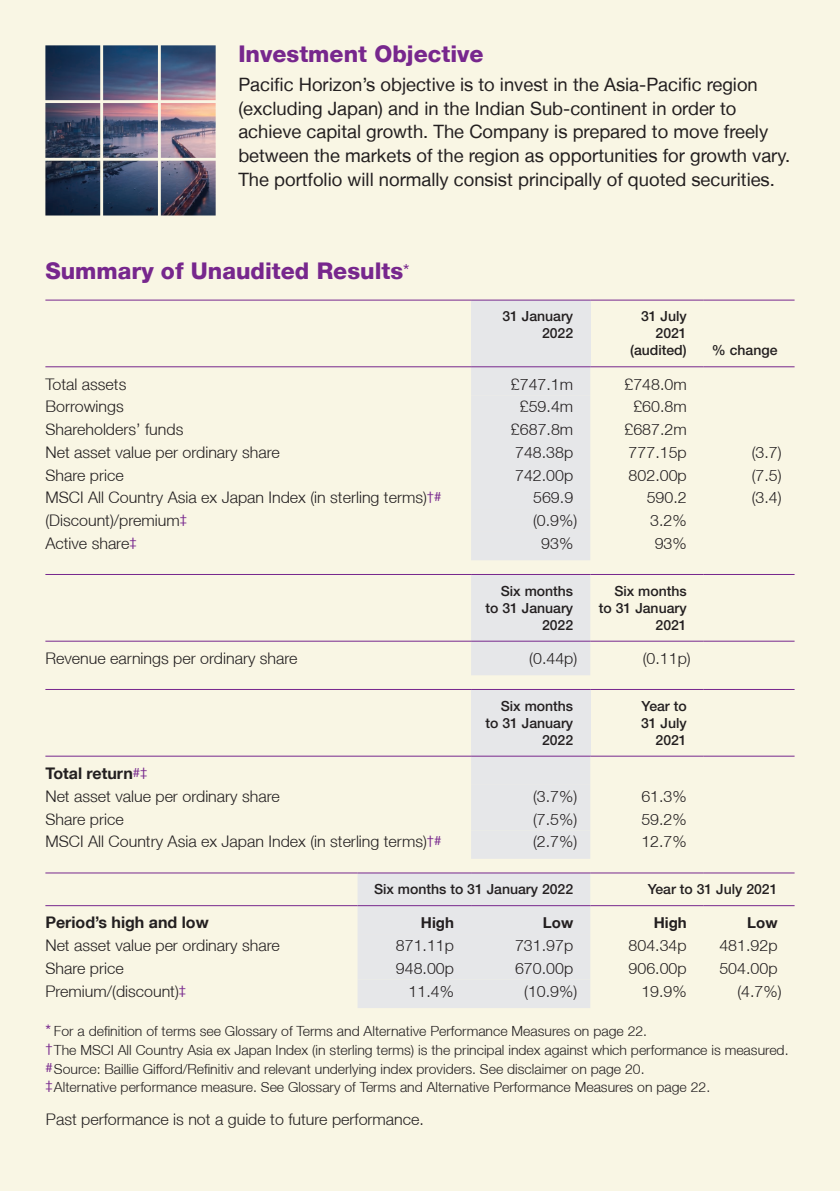
<style>
.page{position:relative;width:840px;height:1191px;background:#fff}
.page>*{position:absolute;margin:0;border:0;box-sizing:border-box;transform-origin:0 0}
.t1{font:800 23px "Helvetica Neue LT";color:#77278d}
.t2{font:18.4px/23.6px "Helvetica Neue LT";color:#231f20}
.t3{font:300 16px/22.8px "Helvetica Neue LT";color:#231f20}
.t4{font:700 16px "Helvetica Neue LT";color:#231f20}
.t5{font:700 15px "Helvetica Neue LT";color:#231f20}
.t6{font:300 14px/18.8px "Helvetica Neue LT";color:#231f20}
.t7{font:500 14px/17px "Helvetica Neue LT Std";color:#231f20;text-align:right}
.s1{font-weight:400;font-size:18px}
.s2{font-weight:400;font-size:13px;color:#77278d}
.s3{font-weight:700}
.s4{font-weight:400;font-size:16px;color:#77278d}
</style>
<div class="page">
<div style="left:0;top:0;width:839px;height:1191px;background:#f9f6e4"></div>
<div style="left:471px;top:300px;width:119px;height:67px;background:#e6e7e9"></div>
<div style="left:471px;top:367px;width:119px;height:193px;background:#e6e7e9"></div>
<hr style="left:45px;top:299px;width:426px;height:1px;background:#77278d">
<hr style="left:590px;top:299px;width:113px;height:1px;background:#77278d">
<hr style="left:703px;top:299px;width:91px;height:1px;background:#77278d">
<hr style="left:703px;top:366px;width:91px;height:1px;background:#77278d">
<hr style="left:471px;top:299px;width:119px;height:1px;background:#77278d">
<hr style="left:45px;top:366px;width:426px;height:1px;background:#77278d">
<hr style="left:471px;top:366px;width:119px;height:1px;background:#77278d">
<hr style="left:590px;top:366px;width:113px;height:1px;background:#77278d">
<div style="left:471px;top:575px;width:119px;height:100px;background:#e6e7e9"></div>
<hr style="left:45px;top:574px;width:426px;height:1px;background:#77278d">
<hr style="left:590px;top:574px;width:113px;height:1px;background:#77278d">
<hr style="left:703px;top:574px;width:91px;height:1px;background:#77278d">
<hr style="left:703px;top:640px;width:91px;height:1px;background:#77278d">
<hr style="left:45px;top:640px;width:426px;height:1px;background:#77278d">
<hr style="left:471px;top:574px;width:119px;height:1px;background:#77278d">
<hr style="left:471px;top:640px;width:119px;height:1px;background:#77278d">
<hr style="left:590px;top:640px;width:113px;height:1px;background:#77278d">
<div style="left:471px;top:689px;width:119px;height:67px;background:#e6e7e9"></div>
<div style="left:471px;top:756px;width:119px;height:102px;background:#e6e7e9"></div>
<hr style="left:45px;top:689px;width:426px;height:1px;background:#77278d">
<hr style="left:45px;top:755px;width:426px;height:1px;background:#77278d">
<hr style="left:703px;top:755px;width:91px;height:1px;background:#77278d">
<hr style="left:703px;top:689px;width:91px;height:1px;background:#77278d">
<hr style="left:590px;top:689px;width:113px;height:1px;background:#77278d">
<hr style="left:471px;top:689px;width:119px;height:1px;background:#77278d">
<hr style="left:471px;top:755px;width:119px;height:1px;background:#77278d">
<hr style="left:590px;top:755px;width:113px;height:1px;background:#77278d">
<div style="left:357px;top:873px;width:233px;height:135px;background:#e6e7e9"></div>
<hr style="left:45px;top:872px;width:312px;height:1px;background:#77278d">
<hr style="left:45px;top:905px;width:312px;height:1px;background:#77278d">
<hr style="left:357px;top:872px;width:114px;height:1px;background:#77278d">
<hr style="left:471px;top:872px;width:119px;height:1px;background:#77278d">
<hr style="left:357px;top:905px;width:114px;height:1px;background:#77278d">
<hr style="left:471px;top:905px;width:119px;height:1px;background:#77278d">
<hr style="left:590px;top:905px;width:113px;height:1px;background:#77278d">
<hr style="left:703px;top:905px;width:91px;height:1px;background:#77278d">
<hr style="left:590px;top:872px;width:113px;height:1px;background:#77278d">
<hr style="left:703px;top:872px;width:91px;height:1px;background:#77278d">
<img style="left:45px;top:45px;width:170px;height:170px">
<h1 class="t1" style="left:238px;top:40px;width:246px">Investment Objective</h1>
<p class="t2" style="left:238px;top:72px;width:553px">Pacific Horizon’s objective is to invest in the Asia-Pacific region (excluding Japan) and in the Indian Sub-continent in order to achieve capital growth. The Company is prepared to move freely between the markets of the region as opportunities for growth vary.<br>The portfolio will normally consist principally of quoted securities.</p>
<h1 class="t1" style="left:45px;top:257px;width:365px">Summary of Unaudited Results<span class="s1">*</span></h1>
<p class="t7" style="left:502px;top:308px;width:72px">31 January<br>2022</p>
<p class="t7" style="left:629px;top:308px;width:58px">31 July<br>2021 (audited)</p>
<p class="t7" style="left:711px;top:342px;width:67px">% change</p>
<p class="t3" style="left:45px;top:372px;width:82px">Total assets</p>
<p class="t3" style="left:510px;top:372px;width:64px">£747.1m</p>
<p class="t3" style="left:624px;top:372px;width:64px">£748.0m</p>
<p class="t3" style="left:45px;top:395px;width:80px">Borrowings</p>
<p class="t3" style="left:519px;top:395px;width:55px">£59.4m</p>
<p class="t3" style="left:633px;top:395px;width:55px">£60.8m</p>
<p class="t3" style="left:45px;top:418px;width:139px">Shareholders’ funds</p>
<p class="t3" style="left:510px;top:418px;width:64px">£687.8m</p>
<p class="t3" style="left:624px;top:418px;width:64px">£687.2m</p>
<p class="t3" style="left:45px;top:440px;width:236px">Net asset value per ordinary share</p>
<p class="t3" style="left:515px;top:440px;width:60px">748.38p</p>
<p class="t3" style="left:628px;top:440px;width:60px">777.15p</p>
<p class="t3" style="left:751px;top:440px;width:31px">(3.7)</p>
<p class="t3" style="left:45px;top:463px;width:80px">Share price</p>
<p class="t3" style="left:515px;top:463px;width:60px">742.00p</p>
<p class="t3" style="left:628px;top:463px;width:60px">802.00p</p>
<p class="t3" style="left:751px;top:463px;width:31px">(7.5)</p>
<p class="t3" style="left:45px;top:486px;width:397px">MSCI All Country Asia ex Japan Index (in sterling terms)<span class="s2">†#</span></p>
<p class="t3" style="left:533px;top:486px;width:42px">569.9</p>
<p class="t3" style="left:646px;top:486px;width:42px">590.2</p>
<p class="t3" style="left:751px;top:486px;width:31px">(3.4)</p>
<p class="t3" style="left:45px;top:509px;width:143px">(Discount)/premium<span class="s2">‡</span></p>
<p class="t3" style="left:533px;top:509px;width:46px">(0.9%)</p>
<p class="t3" style="left:650px;top:509px;width:38px">3.2%</p>
<p class="t3" style="left:45px;top:531px;width:93px">Active share<span class="s2">‡</span></p>
<p class="t3" style="left:541px;top:531px;width:34px">93%</p>
<p class="t3" style="left:654px;top:531px;width:34px">93%</p>
<p class="t7" style="left:485px;top:582px;width:89px">Six months to 31 January<br>2022</p>
<p class="t7" style="left:598px;top:582px;width:89px">Six months to 31 January<br>2021</p>
<p class="t3" style="left:45px;top:646px;width:253px">Revenue earnings per ordinary share</p>
<p class="t3" style="left:529px;top:646px;width:50px">(0.44p)</p>
<p class="t3" style="left:642px;top:646px;width:50px">(0.11p)</p>
<p class="t7" style="left:485px;top:697px;width:89px">Six months to 31 January<br>2022</p>
<p class="t7" style="left:640px;top:697px;width:47px">Year to<br>31 July<br>2021</p>
<p class="t3" style="left:45px;top:761px;width:236px"><span class="s3">Total return</span><span class="s2">#‡<br></span>Net asset value per ordinary share</p>
<p class="t3" style="left:533px;top:784px;width:46px">(3.7%)</p>
<p class="t3" style="left:641px;top:784px;width:47px">61.3%</p>
<p class="t3" style="left:45px;top:807px;width:80px">Share price</p>
<p class="t3" style="left:533px;top:807px;width:46px">(7.5%)</p>
<p class="t3" style="left:641px;top:807px;width:47px">59.2%</p>
<p class="t3" style="left:45px;top:830px;width:397px">MSCI All Country Asia ex Japan Index (in sterling terms)<span class="s2">†#</span></p>
<p class="t3" style="left:533px;top:830px;width:46px">(2.7%)</p>
<p class="t3" style="left:641px;top:830px;width:47px">12.7%</p>
<p class="t7" style="left:374px;top:880px;width:200px">Six months to 31 January 2022</p>
<p class="t7" style="left:647px;top:880px;width:131px">Year to 31 July 2021</p>
<p class="t4" style="left:45px;top:912px;width:165px">Period’s high and low</p>
<p class="t5" style="left:420px;top:913px;width:35px">High</p>
<p class="t5" style="left:542px;top:913px;width:32px">Low</p>
<p class="t5" style="left:653px;top:913px;width:35px">High</p>
<p class="t5" style="left:746px;top:913px;width:32px">Low</p>
<p class="t3" style="left:45px;top:933px;width:236px">Net asset value per ordinary share</p>
<p class="t3" style="left:395px;top:933px;width:60px">871.11p</p>
<p class="t3" style="left:514px;top:933px;width:60px">731.97p</p>
<p class="t3" style="left:628px;top:933px;width:60px">804.34p</p>
<p class="t3" style="left:719px;top:933px;width:60px">481.92p</p>
<p class="t3" style="left:45px;top:956px;width:80px">Share price</p>
<p class="t3" style="left:395px;top:956px;width:60px">948.00p</p>
<p class="t3" style="left:514px;top:956px;width:60px">670.00p</p>
<p class="t3" style="left:628px;top:956px;width:60px">906.00p</p>
<p class="t3" style="left:719px;top:956px;width:60px">504.00p</p>
<p class="t3" style="left:45px;top:979px;width:142px">Premium/(discount)<span class="s2">‡</span></p>
<p class="t3" style="left:408px;top:979px;width:47px">11.4%</p>
<p class="t3" style="left:524px;top:979px;width:55px">(10.9%)</p>
<p class="t3" style="left:641px;top:979px;width:47px">19.9%</p>
<p class="t3" style="left:737px;top:979px;width:46px">(4.7%)</p>
<p class="t6" style="left:45px;top:1021px;width:744px"><span class="s4">*</span> For a definition of terms see Glossary of Terms and Alternative Performance Measures on page 22.<br><span class="s2">†</span>The MSCI All Country Asia ex Japan Index (in sterling terms) is the principal index against which performance is measured. <span class="s2">#</span>Source: Baillie Gifford/Refinitiv and relevant underlying index providers. See disclaimer on page 20.<br><span class="s2">‡</span> Alternative performance measure. See Glossary of Terms and Alternative Performance Measures on page 22.</p>
<p class="t3" style="left:46px;top:1107px;width:379px">Past performance is not a guide to future performance.</p>
</div>
